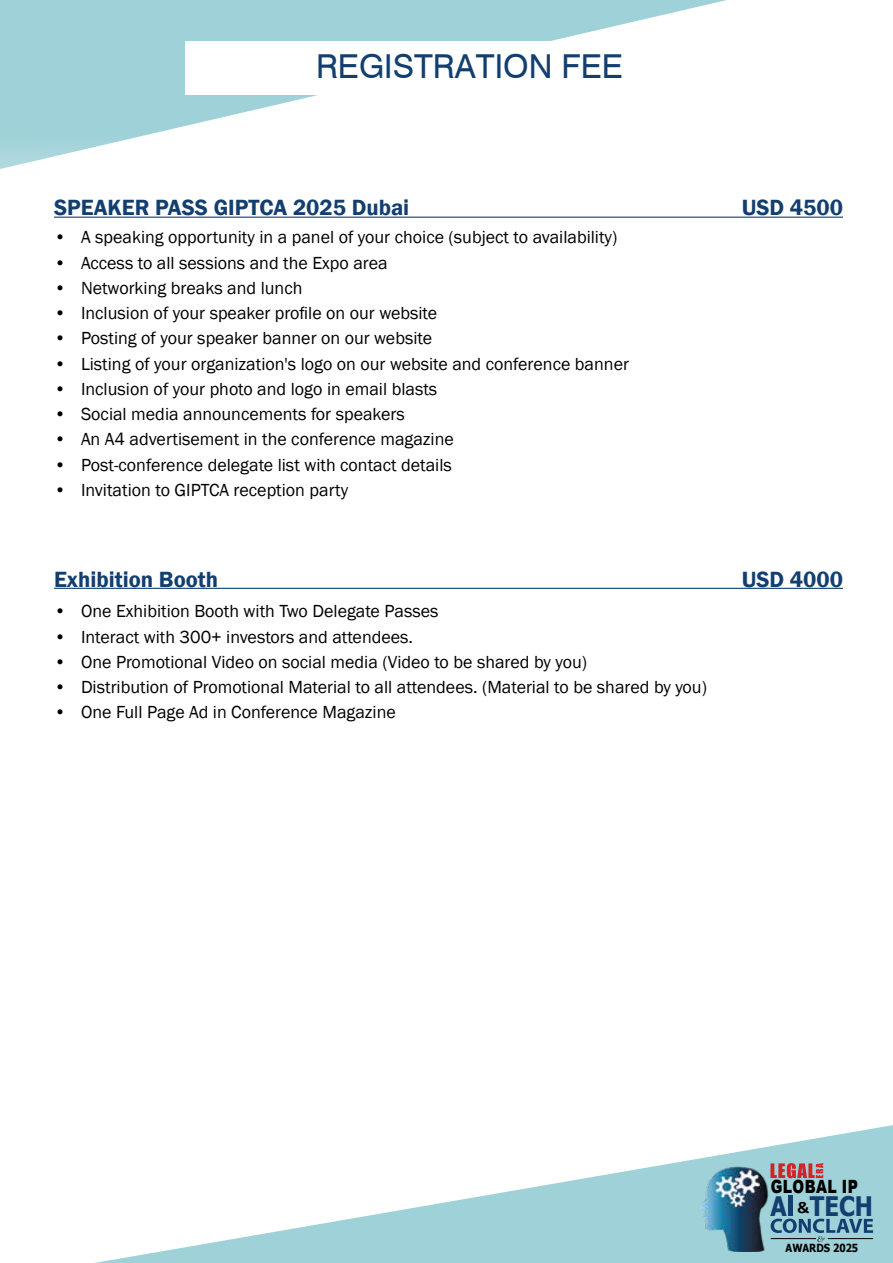
<style>
.page{position:relative;width:893px;height:1263px;background:#fff}
.page>*{position:absolute;margin:0;border:0;box-sizing:border-box;transform-origin:0 0}
.t1{font:33px "Swiss 721 Greek BT";color:#123f70}
.t2{font:700 26.85px "Tahoma";color:#123f70;scale:.88 1}
.t3{font:600 22.65px "Franklin Gothic";color:#123f70}
.t4{font:900 18.3px "Arial";letter-spacing:.035em;color:#000;scale:.77 1}
.t5{font:18px "Franklin Gothic";color:#000}
.t6{font:700 11.25px "Tahoma";color:#000;scale:.88 1}
.t7{font:italic 9.15px "Champagne";color:#000;scale:1.04 1}
.s1{font-family:"Calibri";font-size:16.95px;color:#000}
</style>
<div class="page">
<svg style="left:0;top:0;width:726px;height:169px"></svg>
<svg style="left:95px;top:1125px;width:798px;height:138px"></svg>
<div style="left:185px;top:41px;width:569px;height:53px;background:#fff"></div>
<img style="left:701px;top:1165px;width:70px;height:86px">
<hr style="left:771px;top:1238px;width:45px;height:1px;background:#000">
<hr style="left:828px;top:1238px;width:45px;height:1px;background:#000">
<div style="left:788px;top:1196px;width:5px;height:20px;background:#123f70"></div>
<svg style="left:771px;top:1218px;width:102px;height:15px"></svg>
<svg style="left:770px;top:1163px;width:53px;height:15px"></svg>
<hr style="left:54px;top:217px;width:789px;height:1px;background:#123f70">
<hr style="left:54px;top:588px;width:789px;height:1px;background:#123f70">
<h1 class="t1" style="left:316px;top:47px;width:308px">REGISTRATION FEE</h1>
<p class="t3" style="left:54px;top:194px;width:357px">SPEAKER PASS GIPTCA 2025 Dubai</p>
<p class="t3" style="left:742px;top:194px;width:103px">USD 4500</p>
<p class="t5" style="left:54px;top:226px;width:565px">• A speaking opportunity in a panel of your choice (subject to availability)</p>
<p class="t5" style="left:54px;top:251px;width:335px">• Access to all sessions and the Expo area</p>
<p class="t5" style="left:54px;top:277px;width:250px">• Networking breaks and lunch</p>
<p class="t5" style="left:54px;top:302px;width:385px">• Inclusion of your speaker profile on our website</p>
<p class="t5" style="left:54px;top:327px;width:380px">• Posting of your speaker banner on our website</p>
<p class="t5" style="left:54px;top:352px;width:576px">• Listing of your organization's logo on our website and conference banner</p>
<p class="t5" style="left:54px;top:378px;width:385px">• Inclusion of your photo and logo in email blasts</p>
<p class="t5" style="left:54px;top:403px;width:352px">• Social media announcements for speakers</p>
<p class="t5" style="left:54px;top:428px;width:401px">• An A4 advertisement in the conference magazine</p>
<p class="t5" style="left:54px;top:453px;width:399px">• Post-conference delegate list with contact details</p>
<p class="t5" style="left:54px;top:479px;width:296px">• Invitation to GIPTCA reception party</p>
<p class="t3" style="left:54px;top:565px;width:166px">Exhibition Booth</p>
<p class="t3" style="left:742px;top:565px;width:103px">USD 4000</p>
<p class="t5" style="left:54px;top:600px;width:386px">• One Exhibition Booth with Two Delegate Passes</p>
<p class="t5" style="left:54px;top:625px;width:361px">• Interact with 300+ investors and attendees.</p>
<p class="t5" style="left:54px;top:651px;width:535px">• One Promotional Video on social media (Video to be shared by you)</p>
<p class="t5" style="left:54px;top:676px;width:654px">• Distribution of Promotional Material to all attendees. (Material to be shared by you)</p>
<p class="t5" style="left:54px;top:701px;width:343px">• One Full Page Ad in Conference Magazine</p>
<p class="t4" style="left:771px;top:1173px;width:115px">GLOBAL IP</p>
<h2 class="t2" style="left:770px;top:1188px;width:118px">A <span class="s1">&amp;</span> TECH</h2>
<p class="t7" style="left:817px;top:1234px;width:8px">&amp;</p>
<p class="t6" style="left:786px;top:1240px;width:84px">AWARDS 2025</p>
</div>
